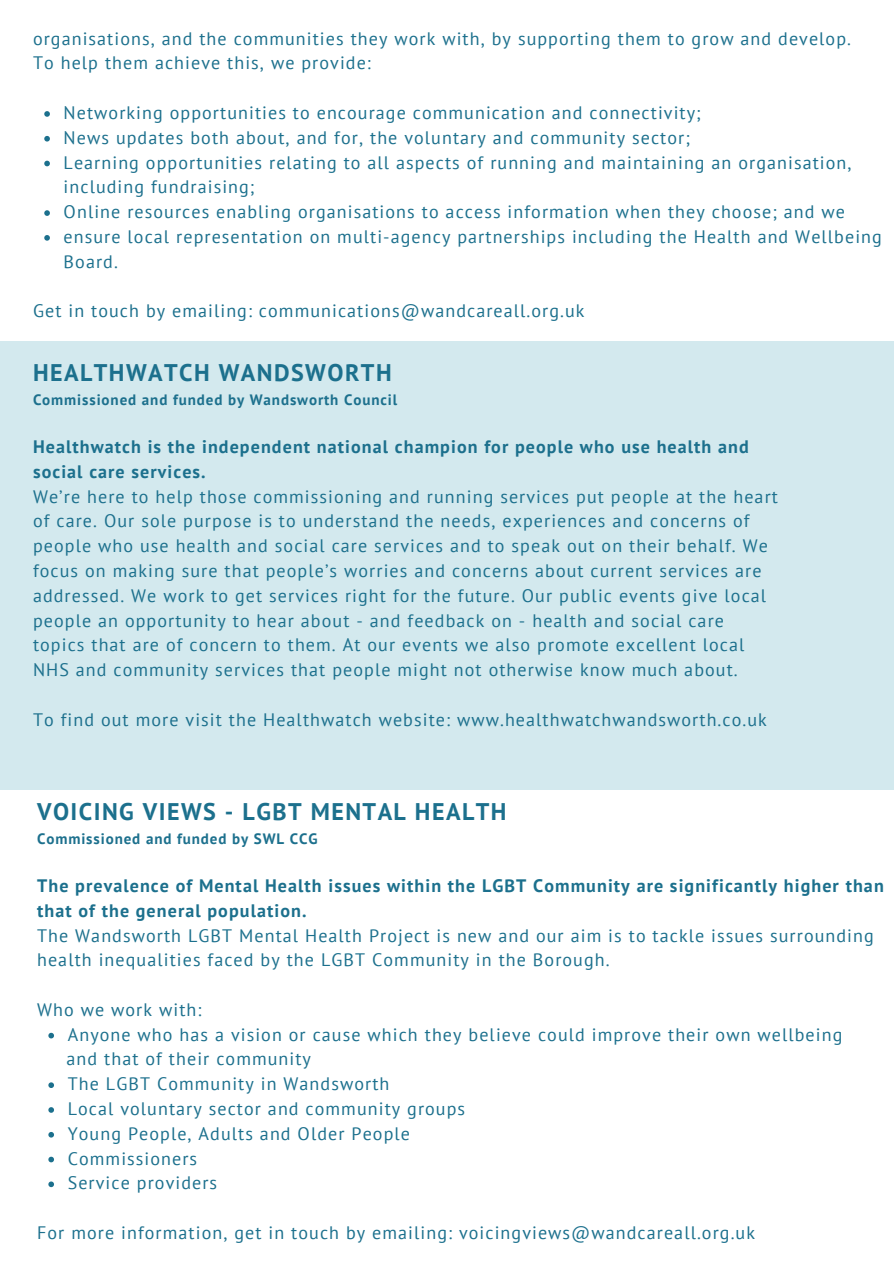
<style>
.page{position:relative;width:894px;height:1264px;background:#fff}
.page>*{position:absolute;margin:0;border:0;box-sizing:border-box;transform-origin:0 0}
.t1{font:700 24px "PT Sans";letter-spacing:.06em;color:#1c708d}
.t2{font:18px/24.8px "PT Sans";letter-spacing:.06em;color:#1c708d}
.t3{font:700 18px/24.8px "PT Sans";letter-spacing:.06em;color:#1c708d}
.t4{font:700 15px "PT Sans";letter-spacing:.06em;color:#1c708d}
</style>
<div class="page">
<svg style="left:44px;top:111px;width:6px;height:6px"></svg>
<svg style="left:44px;top:136px;width:6px;height:5px"></svg>
<svg style="left:44px;top:161px;width:6px;height:5px"></svg>
<svg style="left:44px;top:210px;width:6px;height:6px"></svg>
<svg style="left:44px;top:235px;width:6px;height:6px"></svg>
<div style="left:0;top:341px;width:893px;height:449px;background:#d3e9ee"></div>
<svg style="left:48px;top:1032px;width:6px;height:6px"></svg>
<svg style="left:48px;top:1082px;width:6px;height:5px"></svg>
<svg style="left:48px;top:1107px;width:6px;height:5px"></svg>
<svg style="left:48px;top:1132px;width:6px;height:5px"></svg>
<svg style="left:48px;top:1156px;width:6px;height:6px"></svg>
<svg style="left:48px;top:1181px;width:6px;height:6px"></svg>
<p class="t2" style="left:33px;top:26px;width:819px">organisations, and the communities they work with, by supporting them to grow and develop.</p>
<p class="t2" style="left:33px;top:50px;width:339px">To help them achieve this, we provide:</p>
<p class="t2" style="left:64px;top:100px;width:638px">Networking opportunities to encourage communication and connectivity;</p>
<p class="t2" style="left:64px;top:125px;width:627px">News updates both about, and for, the voluntary and community sector;</p>
<p class="t2" style="left:64px;top:149px;width:789px">Learning opportunities relating to all aspects of running and maintaining an organisation, including fundraising;</p>
<p class="t2" style="left:64px;top:199px;width:782px">Online resources enabling organisations to access information when they choose; and we</p>
<p class="t2" style="left:64px;top:224px;width:819px">ensure local representation on multi-agency partnerships including the Health and Wellbeing<br>Board.</p>
<p class="t2" style="left:33px;top:298px;width:553px">Get in touch by emailing: communications@wandcareall.org.uk</p>
<p class="t1" style="left:33px;top:356px;width:360px">HEALTHWATCH WANDSWORTH</p>
<p class="t4" style="left:33px;top:389px;width:365px">Commissioned and funded by Wandsworth Council</p>
<p class="t3" style="left:33px;top:434px;width:717px">Healthwatch is the independent national champion for people who use health and social care services.</p>
<p class="t2" style="left:33px;top:483px;width:746px">We’re here to help those commissioning and running services put people at the heart of care. Our sole purpose is to understand the needs, experiences and concerns of people who use health and social care services and to speak out on their behalf. We focus on making sure that people’s worries and concerns about current services are addressed. We work to get services right for the future. Our public events give local people an opportunity to hear about - and feedback on - health and social care topics that are of concern to them. At our events we also promote excellent local NHS and community services that people might not otherwise know much about.</p>
<p class="t2" style="left:33px;top:706px;width:735px">To find out more visit the Healthwatch website: www.healthwatchwandsworth.co.uk</p>
<p class="t1" style="left:37px;top:795px;width:471px">VOICING VIEWS - LGBT MENTAL HEALTH</p>
<p class="t4" style="left:37px;top:828px;width:282px">Commissioned and funded by SWL CCG</p>
<p class="t3" style="left:37px;top:873px;width:848px">The prevalence of Mental Health issues within the LGBT Community are significantly higher than that of the general population.</p>
<p class="t2" style="left:37px;top:922px;width:838px">The Wandsworth LGBT Mental Health Project is new and our aim is to tackle issues surrounding health inequalities faced by the LGBT Community in the Borough.</p>
<p class="t2" style="left:37px;top:996px;width:166px">Who we work with:</p>
<p class="t2" style="left:67px;top:1046px;width:246px">and that of their community</p>
<p class="t2" style="left:68px;top:1021px;width:775px">Anyone who has a vision or cause which they believe could improve their own wellbeing</p>
<p class="t2" style="left:68px;top:1071px;width:323px">The LGBT Community in Wandsworth</p>
<p class="t2" style="left:68px;top:1095px;width:399px">Local voluntary sector and community groups</p>
<p class="t2" style="left:68px;top:1120px;width:343px">Young People, Adults and Older People</p>
<p class="t2" style="left:68px;top:1145px;width:131px">Commissioners</p>
<p class="t2" style="left:68px;top:1170px;width:151px">Service providers</p>
<p class="t2" style="left:37px;top:1219px;width:719px">For more information, get in touch by emailing: voicingviews@wandcareall.org.uk</p>
</div>
